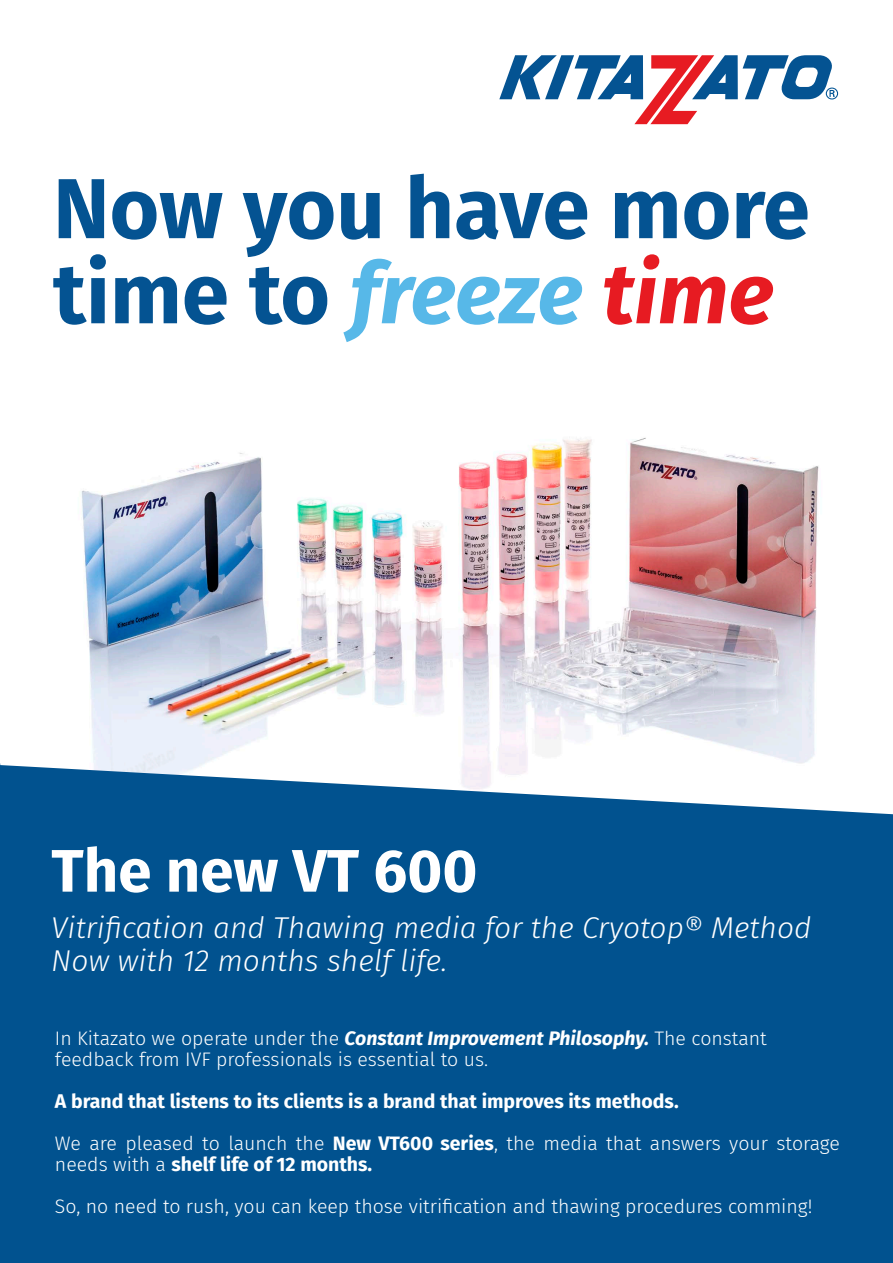
<style>
.page{position:relative;width:893px;height:1263px;background:#fff}
.page>*{position:absolute;margin:0;border:0;box-sizing:border-box;transform-origin:0 0}
.t1{font:700 85.05px/85.1px "Fira Sans";color:#045392}
.t2{font:700 60px "Fira Sans";color:#fff}
.t3{font:italic 300 30px "Fira Sans";color:#fff}
.t4{font:300 19.5px/21px "Fira Sans";color:#fff}
.t5{font:700 19.5px "Fira Sans";color:#fff}
.s1{font-style:italic;color:#57b8e8}
.s2{font-style:italic;color:#e71b22}
.s3{font-weight:700;font-style:italic}
.s4{font-weight:700}
</style>
<div class="page">
<img style="left:81px;top:437px;width:738px;height:327px">
<svg style="left:499px;top:55px;width:339px;height:69px"></svg>
<div style="left:0;top:764px;width:893px;height:499px;background:#01528f"></div>
<p class="t1" style="left:53px;top:160px;width:758px">Now you have more time to <span class="s1">freeze</span> <span class="s2">time</span></p>
<p class="t2" style="left:51px;top:820px;width:428px">The new VT 600</p>
<p class="t3" style="left:51px;top:907px;width:762px">Vitrification and Thawing media for the Cryotop® Method</p>
<p class="t3" style="left:51px;top:940px;width:398px">Now with 12 months shelf life.</p>
<p class="t4" style="left:55px;top:1027px;width:713px">In Kitazato we operate under the <span class="s3">Constant Improvement Philosophy.</span> The constant</p>
<p class="t4" style="left:55px;top:1048px;width:435px">feedback from IVF professionals is essential to us.</p>
<p class="t5" style="left:55px;top:1084px;width:625px">A brand that listens to its clients is a brand that improves its methods.</p>
<p class="t4" style="left:55px;top:1132px;width:786px">We are pleased to launch the <span class="s4">New VT600 series</span>, the media that answers your storage needs with a <span class="s4">shelf life of 12 months.</span></p>
<p class="t4" style="left:55px;top:1195px;width:759px">So, no need to rush, you can keep those vitrification and thawing procedures comming!</p>
</div>
